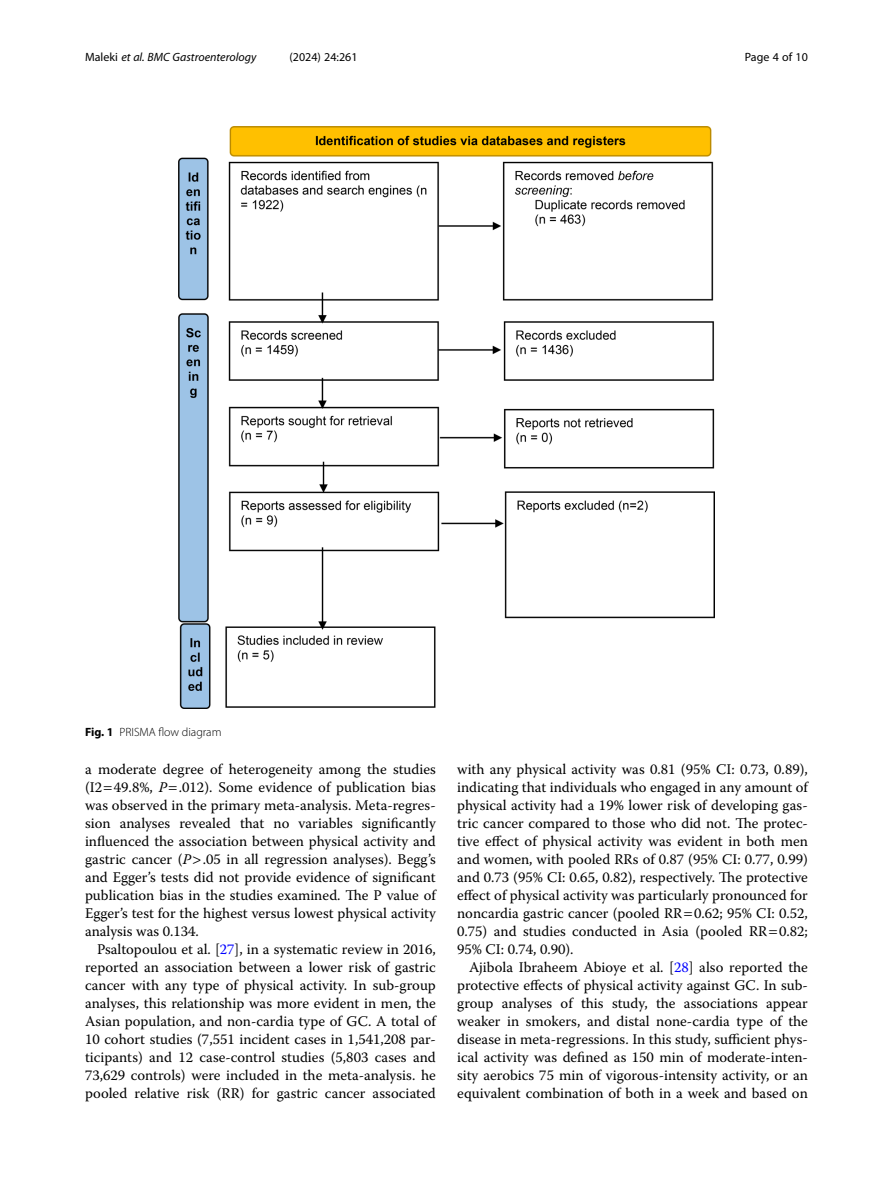
<style>
.page{position:relative;width:893px;height:1191px;background:#fff}
.page>*{position:absolute;margin:0;border:0;box-sizing:border-box;transform-origin:0 0}
.Body_Text_Indent{font:14.7px/18px "Warnock Pro";color:#000;text-align:justify}
.t1{font:italic 12px "Myriad Pro";color:#000}
.Figure_Caption{font:300 12px "Myriad Pro";color:#000}
.t2{font:12px "Myriad Pro";color:#000}
.s1{font-style:normal}
.s2{font-weight:700}
.s3{font-style:italic}
.s4{color:#00f}
</style>
<div class="page">
<img style="left:179px;top:126px;width:535px;height:582px">
<p class="t1" style="left:85px;top:50px;width:173px"><span class="s1">Maleki</span> et al. BMC Gastroenterology</p>
<p class="t2" style="left:289px;top:50px;width:70px">(2024) 24:261</p>
<p class="t2" style="left:745px;top:50px;width:65px">Page 4 of 10</p>
<p class="Figure_Caption" style="left:85px;top:724px;width:138px"><span class="s2">Fig. 1</span> PRISMA flow diagram</p>
<p class="Body_Text_Indent" style="left:85px;top:760px;width:352px">a moderate degree of heterogeneity among the studies (I2 49.8%, <span class="s3">P</span> .012). Some evidence of publication bias was observed in the primary meta-analysis. Meta-regres&shy;sion analyses revealed that no variables significantly influenced the association between physical activity and gastric cancer (<span class="s3">P</span> .05 in all regression analyses). Begg’s and Egger’s tests did not provide evidence of significant publication bias in the studies examined. The P value of Egger’s test for the highest versus lowest physical activity analysis was 0.134.</p>
<p class="Body_Text_Indent" style="left:85px;top:940px;width:352px;text-indent:12px">Psaltopoulou et al. [<span class="s4">27</span>], in a systematic review in 2016, reported an association between a lower risk of gastric cancer with any type of physical activity. In sub-group analyses, this relationship was more evident in men, the Asian population, and non-cardia type of GC. A total of 10 cohort studies (7,551 incident cases in 1,541,208 par&shy;ticipants) and 12 case-control studies (5,803 cases and 73,629 controls) were included in the meta-analysis. he pooled relative risk (RR) for gastric cancer associated</p>
<p class="Body_Text_Indent" style="left:457px;top:760px;width:352px">with any physical activity was 0.81 (95% CI: 0.73, 0.89), indicating that individuals who engaged in any amount of physical activity had a 19% lower risk of developing gas&shy;tric cancer compared to those who did not. The protec&shy;tive effect of physical activity was evident in both men and women, with pooled RRs of 0.87 (95% CI: 0.77, 0.99) and 0.73 (95% CI: 0.65, 0.82), respectively. The protective effect of physical activity was particularly pronounced for noncardia gastric cancer (pooled RR 0.62; 95% CI: 0.52, 0.75) and studies conducted in Asia (pooled RR 0.82; 95% CI: 0.74, 0.90).</p>
<p class="Body_Text_Indent" style="left:457px;top:958px;width:352px;text-indent:12px">Ajibola Ibraheem Abioye et al. [<span class="s4">28</span>] also reported the protective effects of physical activity against GC. In sub&shy;group analyses of this study, the associations appear weaker in smokers, and distal none-cardia type of the disease in meta-regressions. In this study, sufficient phys&shy;ical activity was defined as 150 min of moderate-inten&shy;sity aerobics 75 min of vigorous-intensity activity, or an equivalent combination of both in a week and based on</p>
</div>
